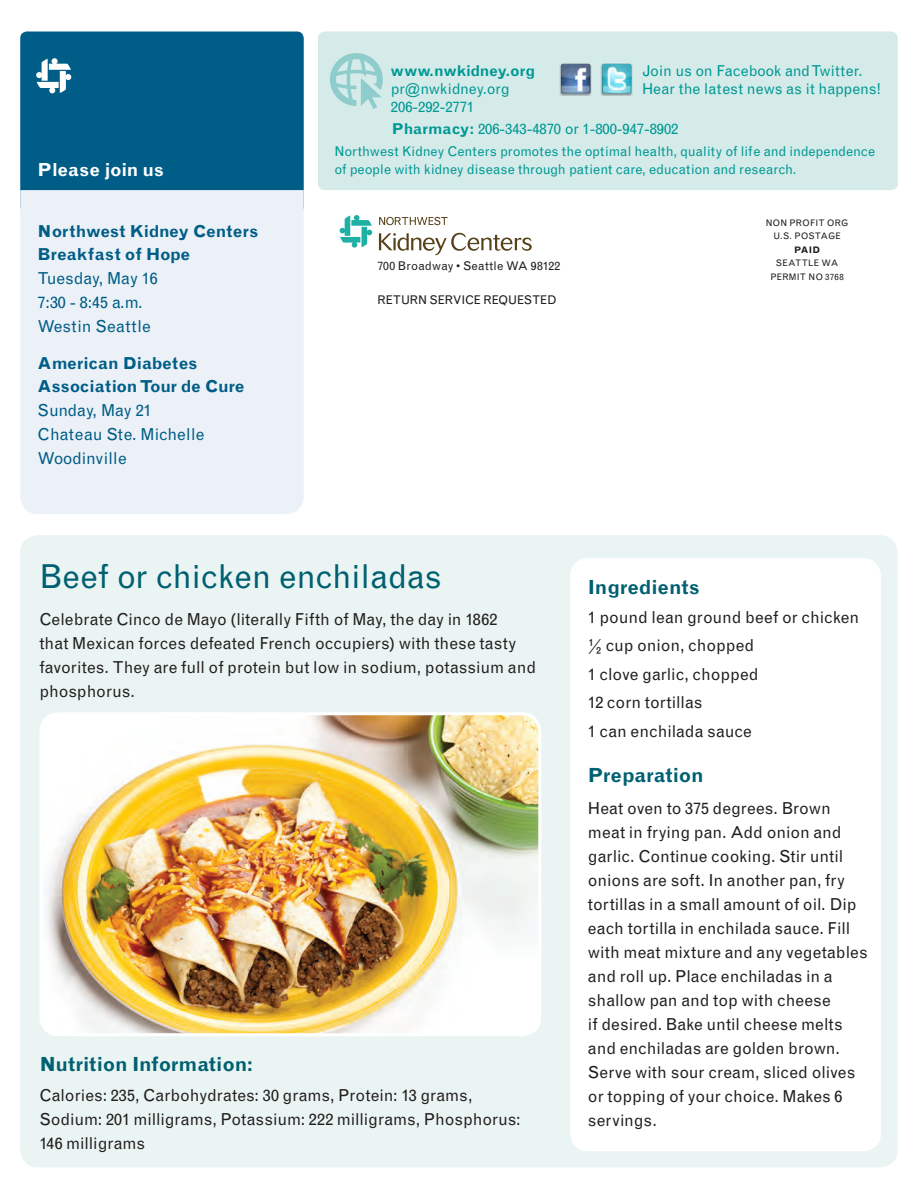
<style>
.page{position:relative;width:918px;height:1188px;background:#fff}
.page>*{position:absolute;margin:0;border:0;box-sizing:border-box;transform-origin:0 0}
.t1{font:33px "Grotesque MT Std";letter-spacing:-.005em;color:#006071}
.t2{font:700 19.5px "Grotesque MT Std";letter-spacing:-.005em;color:#006071}
.t3{font:700 18px "Grotesque MT Std";color:#fff}
.t4{font:16.5px/24px "Grotesque MT Std";letter-spacing:-.005em;color:#231f20}
.t5{font:16.5px/24px "Grotesque MT Std";color:#005d87}
.t6{font:700 16.5px/22.5px "Grotesque MT Std";color:#005d87}
.t7{font:15px/18px "Grotesque MT Std";color:#009894}
.t8{font:700 15px "Grotesque MT Std";letter-spacing:-.015em;color:#009894}
.t9{font:13.5px/18px "Grotesque MT Std";letter-spacing:-.005em;color:#009894}
.t10{font:12px "Grotesque MT Std";letter-spacing:.015em;color:#231f20}
.t11{font:12px "Grotesque MT Std";letter-spacing:-.005em;color:#231f20}
.t12{font:9px/13.5px "Grotesque MT Std";letter-spacing:.03em;color:#231f20;text-align:center}
.t13{font:700 9px "Grotesque MT Std";color:#231f20}
.s1{font-weight:700}
</style>
<div class="page">
<div style="left:20px;top:32px;width:284px;height:181px;background:#005d87;border-radius:7px"></div>
<div style="left:20px;top:190px;width:284px;height:324px;background:#ebf1f6"></div>
<svg style="left:340px;top:215px;width:32px;height:33px"></svg>
<svg style="left:379px;top:217px;width:69px;height:8px"></svg>
<svg style="left:379px;top:233px;width:153px;height:22px"></svg>
<div style="left:318px;top:32px;width:580px;height:158px;background:#d5ebe9;border-radius:7px"></div>
<svg style="left:330px;top:53px;width:53px;height:56px"></svg>
<div style="left:559px;top:64px;width:33px;height:32px;background:#231f20;opacity:.4"></div>
<img style="left:561px;top:64px;width:30px;height:29px">
<div style="left:600px;top:64px;width:33px;height:32px;background:#231f20;opacity:.4"></div>
<img style="left:602px;top:64px;width:30px;height:29px">
<svg style="left:36px;top:58px;width:35px;height:35px"></svg>
<div style="left:20px;top:535px;width:878px;height:632px;background:#eaf5f3;border-radius:18px"></div>
<div style="left:570px;top:558px;width:311px;height:593px;background:#fff;border-radius:18px"></div>
<img style="left:43px;top:716px;width:497px;height:316px">
<div style="left:39px;top:712px;width:502px;height:324px;border:3px solid #fff;border-radius:18px"></div>
<p class="t8" style="left:391px;top:62px;width:146px">www.nwkidney.org</p>
<p class="t7" style="left:391px;top:80px;width:120px">pr@nwkidney.org<br>206-292-2771</p>
<p class="t7" style="left:642px;top:62px;width:240px">Join us on Facebook and Twitter.<br>Hear the latest news as it happens!</p>
<p class="t3" style="left:38px;top:159px;width:128px">Please join us</p>
<p class="t6" style="left:38px;top:220px;width:222px">Northwest Kidney Centers<br>Breakfast of Hope</p>
<p class="t5" style="left:38px;top:266px;width:122px">Tuesday, May 16<br>7:30 - 8:45 a.m.<br>Westin Seattle</p>
<p class="t6" style="left:38px;top:352px;width:209px">American Diabetes<br>Association Tour de Cure</p>
<p class="t5" style="left:38px;top:398px;width:168px">Sunday, May 21<br>Chateau Ste. Michelle<br>Woodinville</p>
<p class="t7" style="left:392px;top:120px;width:288px"><span class="s1">Pharmacy:</span> 206-343-4870 or 1-800-947-8902</p>
<p class="t9" style="left:334px;top:142px;width:542px">Northwest Kidney Centers promotes the optimal health, quality of life and independence of people with kidney disease through patient care, education and research.</p>
<p class="t10" style="left:377px;top:259px;width:184px">700 Broadway • Seattle WA 98122</p>
<p class="t11" style="left:377px;top:293px;width:181px">RETURN SERVICE REQUESTED</p>
<p class="t12" style="left:766px;top:216px;width:84px">NON PROFIT ORG<br>U.S. POSTAGE</p>
<p class="t13" style="left:794px;top:244px;width:28px">PAID</p>
<p class="t12" style="left:770px;top:257px;width:75px">SEATTLE WA<br>PERMIT NO 3768</p>
<h1 class="t1" style="left:39px;top:557px;width:404px">Beef or chicken enchiladas</h1>
<p class="t4" style="left:39px;top:608px;width:498px">Celebrate Cinco de Mayo (literally Fifth of May, the day in 1862<br>that Mexican forces defeated French occupiers) with these tasty favorites. They are full of protein but low in sodium, potassium and phosphorus.</p>
<p class="t2" style="left:39px;top:1052px;width:215px">Nutrition Information:</p>
<p class="t4" style="left:39px;top:1083px;width:483px">Calories: 235, Carbohydrates: 30 grams, Protein: 13 grams,<br>Sodium: 201 milligrams, Potassium: 222 milligrams, Phosphorus:<br>146 milligrams</p>
<p class="t2" style="left:588px;top:576px;width:113px">Ingredients</p>
<p class="t4" style="left:588px;top:603px;width:273px;line-height:28.5px">1 pound lean ground beef or chicken ½ cup onion, chopped<br>1 clove garlic, chopped<br>12 corn tortillas<br>1 can enchilada sauce</p>
<p class="t2" style="left:588px;top:764px;width:117px">Preparation</p>
<p class="t4" style="left:588px;top:796px;width:281px">Heat oven to 375 degrees. Brown meat in frying pan. Add onion and garlic. Continue cooking. Stir until onions are soft. In another pan, fry tortillas in a small amount of oil. Dip each tortilla in enchilada sauce. Fill with meat mixture and any vegetables and roll up. Place enchiladas in a shallow pan and top with cheese<br>if desired. Bake until cheese melts and enchiladas are golden brown.<br>Serve with sour cream, sliced olives or topping of your choice. Makes 6 servings.</p>
</div>
